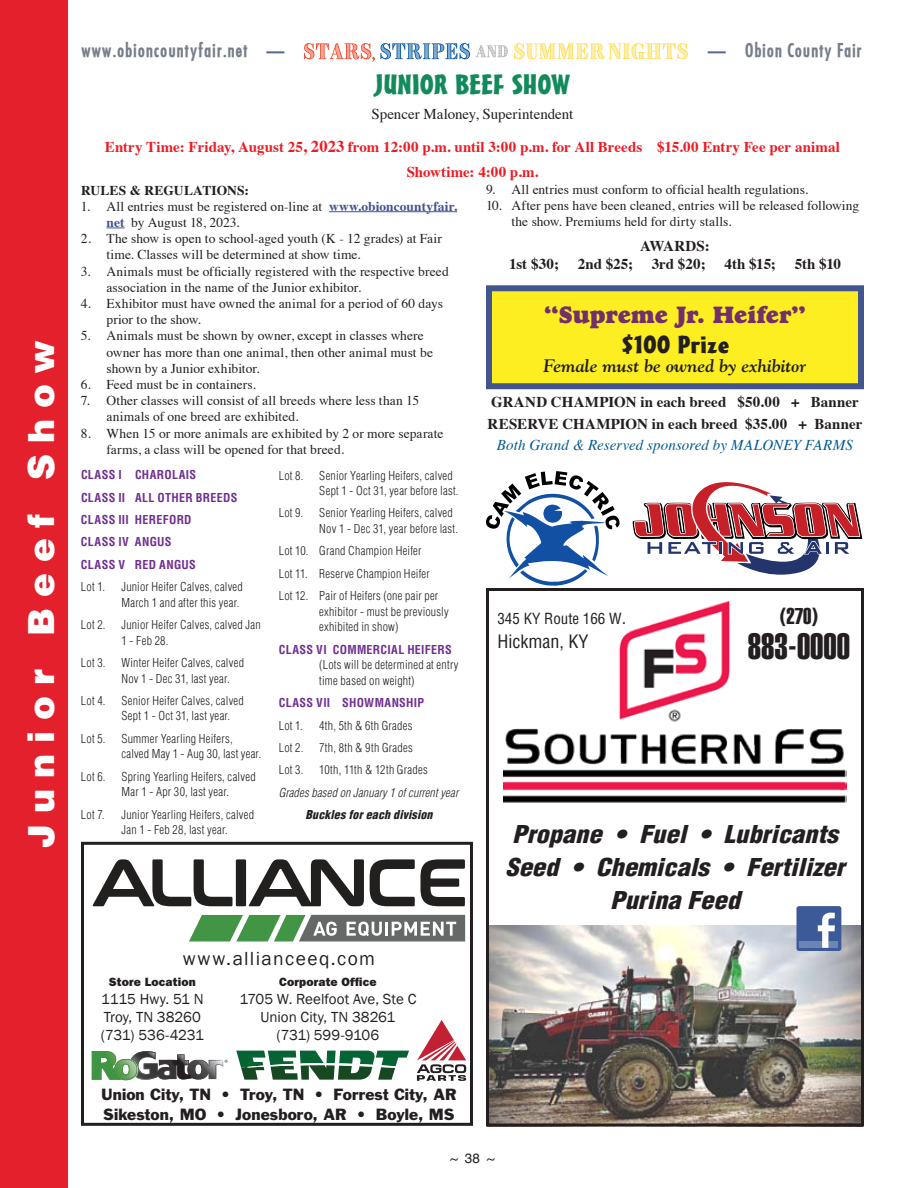
<style>
.page{position:relative;width:918px;height:1188px;background:#fff}
.page>*{position:absolute;margin:0;border:0;box-sizing:border-box;transform-origin:0 0}
.t1{font:900 36px "Helvetica";letter-spacing:.3em;color:#fff}
.t2{font:36px "Helvetica Extra Compressed";color:#231f20}
.t3{font:27px "Massey Wide Normal";letter-spacing:-.005em;color:#128a5c;scale:1.15 1}
.t4{font:italic 900 condensed 24px/33px "Helvetica";color:#231f20;text-align:center;scale:1.1 1}
.t5{font:24px "Goudy Heavyface";letter-spacing:-.015em;color:#732f6b}
.t6{font:24px "Massey Extended Normal";color:#231f20}
.t7{font:22.5px "Helvetica Extra Compressed";color:#231f20}
.t8{font:19.5px "Franklin Gothic";letter-spacing:.075em;color:#231f20}
.t9{font:700 18px "Fuji";letter-spacing:.01em;color:#767e8b}
.t10{font:italic 700 18px "Goudy";letter-spacing:-.005em;color:#231f20}
.t11{font:condensed 18px "Helvetica";color:#231f20}
.t12{font:700 15px/21.3px "Times";letter-spacing:.005em;color:#231f20}
.t13{font:700 15px/24.8px "Times";letter-spacing:.005em;color:#ed1c24;text-align:center}
.t14{font:15px "Franklin Gothic";letter-spacing:-.005em;color:#231f20}
.t15{font:15px/19.5px "Franklin Gothic";letter-spacing:.005em;color:#231f20}
.t16{font:italic 15px "Times";letter-spacing:.01em;color:#005a93}
.t17{font:15px "Times";letter-spacing:-.005em;color:#231f20}
.t18{font:condensed 15px "Helvetica";color:#231f20}
.t19{font:15px "Franklin Gothic";letter-spacing:-.025em;color:#231f20}
.t20{font:13.5px/16.2px "Times";letter-spacing:.005em;color:#231f20}
.t21{font:700 13.5px "Times";color:#231f20}
.t22{font:13.5px "Helvetica";color:#231f20}
.t23{font:300 condensed 12px/15.6px "Helvetica";letter-spacing:.02em;color:#231f20}
.t24{font:700 condensed 12px/22.4px "Helvetica";letter-spacing:.03em;color:#702f90}
.t25{font:italic 300 condensed 12px "Helvetica";letter-spacing:.015em;color:#231f20}
.t26{font:800 12px "Franklin Gothic";letter-spacing:.015em;color:#231f20}
.t27{font:italic 900 condensed 12px "Helvetica";letter-spacing:.01em;color:#231f20}
.s1{color:#596890}
.s2{font-size:16.5px}
.s3{font-weight:700;color:#42558f}
.s4{font-size:18px}
</style>
<div class="page">
<div style="left:0;top:0;width:68px;height:1188px;background:#e3202c"></div>
<svg style="left:514px;top:43px;width:174px;height:16px"></svg>
<svg style="left:476px;top:45px;width:32px;height:12px"></svg>
<svg style="left:304px;top:43px;width:166px;height:19px"></svg>
<img style="left:490px;top:926px;width:370px;height:196px">
<div style="left:486px;top:588px;width:378px;height:538px;border:3px solid #231f20"></div>
<img style="left:503px;top:601px;width:344px;height:202px">
<div style="left:796px;top:906px;width:45px;height:45px;background:#3c5a98;border-radius:3px"></div>
<div style="left:800px;top:941px;width:38px;height:7px;background:#6d85b3"></div>
<svg style="left:818px;top:913px;width:17px;height:35px"></svg>
<hr style="left:329px;top:211px;width:128px;height:1px;background:#42558f">
<svg style="left:106px;top:227px;width:19px;height:1px"></svg>
<div style="left:81px;top:842px;width:392px;height:284px;border:3px solid #231f20"></div>
<svg style="left:93px;top:859px;width:139px;height:47px"></svg>
<div style="left:236px;top:859px;width:10px;height:47px;background:#221f1f"></div>
<svg style="left:249px;top:859px;width:115px;height:47px"></svg>
<svg style="left:370px;top:859px;width:95px;height:47px"></svg>
<svg style="left:189px;top:915px;width:276px;height:27px"></svg>
<svg style="left:92px;top:1051px;width:136px;height:29px"></svg>
<svg style="left:417px;top:1020px;width:49px;height:61px"></svg>
<svg style="left:236px;top:1051px;width:173px;height:29px"></svg>
<div style="left:489px;top:288px;width:372px;height:98px;background:#fcee21"></div>
<div style="left:486px;top:285px;width:378px;height:104px;border:6px solid #42558f"></div>
<svg style="left:632px;top:482px;width:231px;height:93px"></svg>
<svg style="left:486px;top:471px;width:134px;height:115px"></svg>
<h1 class="t1" style="left:18px;top:848px;width:509px;rotate:-90deg">Junior Beef Show</h1>
<h3 class="t9" style="left:82px;top:39px;width:206px">www.obioncountyfair.net <span class="s1">—</span></h3>
<h3 class="t9" style="left:708px;top:39px;width:156px"><span class="s1">—</span> Obion County Fair</h3>
<h2 class="t3" style="left:375px;top:62px;width:171px">JUNIOR BEEF SHOW</h2>
<p class="t17" style="left:372px;top:100px;width:203px">Spencer Maloney, Superintendent</p>
<p class="t13" style="left:105px;top:133px;width:737px">Entry Time: Friday, August 25<span class="s2">, 2023</span> from 12:00 p.m. until 3:00 p.m. for All Breeds $15.00 Entry Fee per animal<br>Showtime: 4:00 p.m.</p>
<p class="t21" style="left:81px;top:177px;width:20px">Rules</p>
<p class="t21" style="left:130px;top:177px;width:35px">&amp; Regulations</p>
<p class="t21" style="left:244px;top:177px;width:6px">:</p>
<p class="t20" style="left:106px;top:197px;width:352px;text-indent:-26px">1. All entries must be registered on-line at <span class="s3">www.obioncountyfair. net</span> by August 18, 2023.</p>
<p class="t20" style="left:106px;top:229px;width:337px;text-indent:-26px">2. The show is open to school-aged youth (K - 12 grades) at Fair time. Classes will be determined at show time.</p>
<p class="t20" style="left:106px;top:262px;width:344px;text-indent:-26px">3. Animals must be officially registered with the respective breed association in the name of the Junior exhibitor.</p>
<p class="t20" style="left:106px;top:294px;width:338px;text-indent:-26px">4. Exhibitor must have owned the animal for a period of 60 days prior to the show.</p>
<p class="t20" style="left:106px;top:327px;width:328px;text-indent:-26px">5. Animals must be shown by owner, except in classes where owner has more than one animal, then other animal must be shown by a Junior exhibitor.</p>
<p class="t20" style="left:81px;top:375px;width:177px">6. Feed must be in containers.</p>
<p class="t20" style="left:106px;top:391px;width:314px;text-indent:-26px">7. Other classes will consist of all breeds where less than 15 animals of one breed are exhibited.</p>
<p class="t20" style="left:106px;top:424px;width:339px;text-indent:-26px">8. When 15 or more animals are exhibited by 2 or more separate farms, a class will be opened for that breed.</p>
<p class="t24" style="left:81px;top:464px;width:85px">CLASS I CHAROLAIS<br>CLASS II ALL OTHER</p>
<p class="t24" style="left:196px;top:486px;width:15px">BREEDS</p>
<p class="t24" style="left:81px;top:508px;width:94px">CLASS III HEREFORD<br>CLASS IV ANGUS<br>CLASS V RED ANGUS</p>
<p class="t23" style="left:81px;top:579px;width:26px">Lot 1.</p>
<p class="t23" style="left:121px;top:579px;width:123px">Junior Heifer Calves, calved<br>March 1 and after this year.</p>
<p class="t23" style="left:81px;top:617px;width:26px">Lot 2.</p>
<p class="t23" style="left:121px;top:617px;width:141px">Junior Heifer Calves, calved Jan<br>1 - Feb 28.</p>
<p class="t23" style="left:81px;top:655px;width:26px">Lot 3.</p>
<p class="t23" style="left:121px;top:655px;width:124px">Winter Heifer Calves, calved<br>Nov 1 - Dec 31, last year.</p>
<p class="t23" style="left:81px;top:693px;width:26px">Lot 4.</p>
<p class="t23" style="left:121px;top:693px;width:124px">Senior Heifer Calves, calved<br>Sept 1 - Oct 31, last year.</p>
<p class="t23" style="left:81px;top:731px;width:26px">Lot 5.</p>
<p class="t23" style="left:121px;top:731px;width:141px">Summer Yearling Heifers, calved May 1 - Aug 30, last year.</p>
<p class="t23" style="left:81px;top:769px;width:26px">Lot 6.</p>
<p class="t23" style="left:121px;top:769px;width:136px">Spring Yearling Heifers, calved<br>Mar 1 - Apr 30, last year.</p>
<p class="t23" style="left:81px;top:806px;width:25px">Lot 7.</p>
<p class="t23" style="left:121px;top:806px;width:134px">Junior Yearling Heifers, calved<br>Jan 1 - Feb 28, last year.</p>
<p class="t23" style="left:279px;top:467px;width:26px">Lot 8.</p>
<p class="t23" style="left:319px;top:467px;width:141px">Senior Yearling Heifers, calved<br>Sept 1 - Oct 31, year before last.</p>
<p class="t23" style="left:279px;top:505px;width:26px">Lot 9.</p>
<p class="t23" style="left:319px;top:505px;width:140px">Senior Yearling Heifers, calved<br>Nov 1 - Dec 31, year before last.</p>
<p class="t23" style="left:279px;top:540px;width:161px;line-height:22.4px">Lot 10. Grand Champion Heifer<br>Lot 11. Reserve Champion Heifer<br>Lot 12. Pair of Heifers (one pair per</p>
<p class="t23" style="left:319px;top:603px;width:131px">exhibitor - must be previously exhibited in show)</p>
<p class="t24" style="left:279px;top:638px;width:70px">CLASS VI COMMERCIAL</p>
<p class="t24" style="left:407px;top:638px;width:15px">HEIFERS</p>
<p class="t23" style="left:319px;top:657px;width:141px">(Lots will be determined at entry time based on weight)</p>
<p class="t24" style="left:279px;top:692px;width:79px">CLASS VII SHOWMANSHIP</p>
<p class="t23" style="left:279px;top:717px;width:26px">Lot 1.</p>
<p class="t23" style="left:319px;top:717px;width:95px">4th, 5th &amp; 6th Grades</p>
<p class="t23" style="left:279px;top:740px;width:26px">Lot 2.</p>
<p class="t23" style="left:319px;top:740px;width:95px">7th, 8th &amp; 9th Grades</p>
<p class="t23" style="left:279px;top:762px;width:26px">Lot 3.</p>
<p class="t23" style="left:319px;top:762px;width:110px">10th, 11th &amp; 12th Grades</p>
<p class="t25" style="left:279px;top:785px;width:181px">Grades based on January 1 of current year</p>
<p class="t27" style="left:306px;top:807px;width:129px">Buckles for each division</p>
<h3 class="t8" style="left:183px;top:946px;width:194px">www.allianceeq.com</h3>
<p class="t26" style="left:109px;top:975px;width:88px">Store Location</p>
<p class="t26" style="left:279px;top:975px;width:99px">Corporate Office</p>
<p class="t14" style="left:101px;top:990px;width:104px">1115 Hwy. 51 N</p>
<p class="t14" style="left:239px;top:990px;width:179px">1705 W. Reelfoot Ave, Ste C</p>
<p class="t14" style="left:104px;top:1008px;width:98px">Troy, TN 38260</p>
<p class="t14" style="left:260px;top:1008px;width:137px">Union City, TN 38261</p>
<p class="t19" style="left:101px;top:1026px;width:104px">(731) 536-4231</p>
<p class="t14" style="left:277px;top:1026px;width:104px">(731) 599-9106</p>
<p class="t15" style="left:101px;top:1085px;width:357px">Union City, TN • Troy, TN • Forrest City, AR<br>Sikeston, MO • Jonesboro, AR • Boyle, MS</p>
<p class="t20" style="left:486px;top:180px;width:324px">9. All entries must conform to official health regulations.</p>
<p class="t20" style="left:512px;top:196px;width:349px;text-indent:-26px">10. After pens have been cleaned, entries will be released following the show. Premiums held for dirty stalls.</p>
<p class="t12" style="left:640px;top:233px;width:71px">AWARDS:</p>
<p class="t12" style="left:509px;top:251px;width:52px">1st $30;</p>
<p class="t12" style="left:578px;top:251px;width:265px">2nd $25; 3rd $20; 4th $15; 5th $10</p>
<h3 class="t5" style="left:544px;top:300px;width:263px">“Supreme Jr. Heifer”</h3>
<h3 class="t6" style="left:621px;top:324px;width:110px">$100 Prize</h3>
<h3 class="t10" style="left:543px;top:354px;width:264px">Female must be owned by exhibitor</h3>
<p class="t12" style="left:488px;top:390px;width:376px">GRAND CHAMPION in each breed $50.00 + Banner<br>RESERVE CHAMPION in each breed $35.00 + Banner</p>
<p class="t16" style="left:497px;top:432px;width:277px">Both Grand &amp; Reserved sponsored by MALONEY</p>
<p class="t16" style="left:805px;top:432px;width:50px">FARMS</p>
<p class="t18" style="left:497px;top:610px;width:130px">345 KY Route 166 W<span class="s4">.</span></p>
<h3 class="t7" style="left:780px;top:603px;width:40px">(270)</h3>
<h3 class="t11" style="left:497px;top:631px;width:92px">Hickman, KY</h3>
<h1 class="t2" style="left:748px;top:625px;width:104px">883-0000</h1>
<h3 class="t4" style="left:506px;top:818px;width:310px">Propane • Fuel • Lubricants<br>Seed • Chemicals • Fertilizer<br>Purina Feed</h3>
<p class="t22" style="left:450px;top:1148px;width:46px">~38~</p>
</div>
